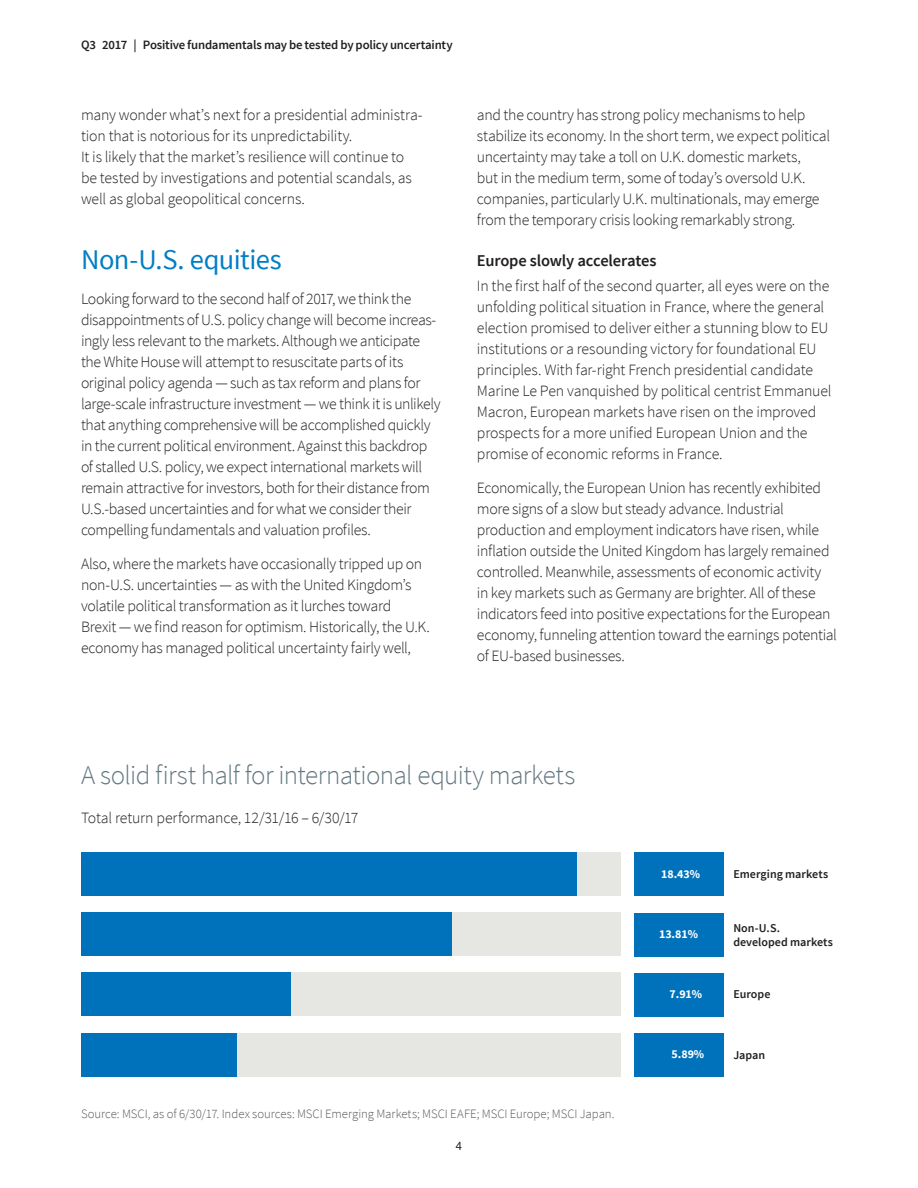
<style>
.page{position:relative;width:918px;height:1188px;background:#fff}
.page>*{position:absolute;margin:0;border:0;box-sizing:border-box;transform-origin:0 0}
.Section_head{font:28.5px "Source Sans Pro";letter-spacing:-.02em;color:#007ec5}
.Chart_title{font:300 27px "Source Sans Pro";letter-spacing:-.025em;color:#647882}
.Subhead{font:600 16.5px "Source Sans Pro";letter-spacing:-.015em;color:#231f20}
.Body{font:300 15.75px/21px "Source Sans Pro";letter-spacing:-.02em;color:#231f20}
.Footnote{font:300 12.75px "Source Sans Pro";letter-spacing:-.005em;color:#57585a}
.t1{font:600 12.75px "Source Sans Pro";letter-spacing:-.015em;color:#231f20}
.t2{font:300 12.75px "Source Sans Pro";color:#231f20}
.t3{font:600 12px/13.5px "Source Sans Pro";color:#231f20}
.t4{font:700 12px "Source Sans Pro";letter-spacing:-.005em;color:#fff}
</style>
<div class="page">
<div style="left:81px;top:852px;width:540px;height:43px;background:#e6e6e2"></div>
<div style="left:81px;top:912px;width:540px;height:44px;background:#e6e6e2"></div>
<div style="left:81px;top:972px;width:540px;height:44px;background:#e6e6e2"></div>
<div style="left:81px;top:1033px;width:540px;height:44px;background:#e6e6e2"></div>
<div style="left:81px;top:852px;width:496px;height:43px;background:#0072bc"></div>
<div style="left:81px;top:912px;width:370px;height:44px;background:#0072bc"></div>
<div style="left:81px;top:973px;width:210px;height:43px;background:#0072bc"></div>
<div style="left:81px;top:1033px;width:155px;height:43px;background:#0072bc"></div>
<div style="left:635px;top:853px;width:89px;height:43px;background:#0072bc"></div>
<div style="left:635px;top:913px;width:89px;height:43px;background:#0072bc"></div>
<div style="left:635px;top:973px;width:89px;height:43px;background:#0072bc"></div>
<div style="left:635px;top:1033px;width:89px;height:44px;background:#0072bc"></div>
<p class="t1" style="left:81px;top:37px;width:373px">Q3 2017 | Positive fundamentals may be tested by policy uncertainty</p>
<p class="Body" style="left:81px;top:105px;width:343px">many wonder what’s next for a presidential administra&shy;tion that is notorious for its unpredictability.<br>It is likely that the market’s resilience will continue to be tested by investigations and potential scandals, as well as global geopolitical concerns.</p>
<p class="Section_head" style="left:81px;top:242px;width:202px">Non-U.S. equities</p>
<p class="Body" style="left:81px;top:288px;width:361px">Looking forward to the second half of 2017, we think the disappointments of U.S. policy change will become increas&shy;ingly less relevant to the markets. Although we anticipate the White House will attempt to resuscitate parts of its original policy agenda — such as tax reform and plans for large-scale infrastructure investment — we think it is unlikely that anything comprehensive will be accomplished quickly in the current political environment. Against this backdrop of stalled U.S. policy, we expect international markets will remain attractive for investors, both for their distance from U.S.-based uncertainties and for what we consider their compelling fundamentals and valuation profiles.</p>
<p class="Body" style="left:81px;top:554px;width:350px">Also, where the markets have occasionally tripped up on non-U.S. uncertainties — as with the United Kingdom’s volatile political transformation as it lurches toward Brexit — we find reason for optimism. Historically, the U.K. economy has managed political uncertainty fairly well,</p>
<p class="Body" style="left:477px;top:105px;width:355px">and the country has strong policy mechanisms to help stabilize its economy. In the short term, we expect political uncertainty may take a toll on U.K. domestic markets,<br>but in the medium term, some of today’s oversold U.K. companies, particularly U.K. multinationals, may emerge from the temporary crisis looking remarkably strong.</p>
<p class="Subhead" style="left:477px;top:251px;width:181px">Europe slowly accelerates</p>
<p class="Body" style="left:477px;top:275px;width:356px">In the first half of the second quarter, all eyes were on the unfolding political situation in France, where the general election promised to deliver either a stunning blow to EU institutions or a resounding victory for foundational EU principles. With far-right French presidential candidate Marine Le Pen vanquished by political centrist Emmanuel Macron, European markets have risen on the improved prospects for a more unified European Union and the promise of economic reforms in France.</p>
<p class="Body" style="left:477px;top:477px;width:362px">Economically, the European Union has recently exhibited more signs of a slow but steady advance. Industrial production and employment indicators have risen, while inflation outside the United Kingdom has largely remained controlled. Meanwhile, assessments of economic activity<br>in key markets such as Germany are brighter. All of these indicators feed into positive expectations for the European economy, funneling attention toward the earnings potential of EU-based businesses.</p>
<p class="Chart_title" style="left:81px;top:758px;width:496px">A solid first half for international equity markets</p>
<p class="Body" style="left:81px;top:807px;width:279px">Total return performance, 12/31/16 – 6/30/17</p>
<p class="Footnote" style="left:81px;top:1106px;width:535px">Source: MSCI, as of 6/30/17. Index sources: MSCI Emerging Markets; MSCI EAFE; MSCI Europe; MSCI Japan.</p>
<p class="t2" style="left:456px;top:1138px;width:8px">4</p>
<p class="t4" style="left:661px;top:866px;width:40px">18.43%</p>
<p class="t3" style="left:733px;top:867px;width:96px">Emerging markets</p>
<p class="t4" style="left:659px;top:927px;width:40px">13.81%</p>
<p class="t4" style="left:670px;top:987px;width:34px">7.91%</p>
<p class="t4" style="left:672px;top:1047px;width:34px">5.89%</p>
<p class="t3" style="left:733px;top:922px;width:101px">Non-U.S. developed markets</p>
<p class="t3" style="left:733px;top:988px;width:39px">Europe</p>
<p class="t3" style="left:733px;top:1048px;width:33px">Japan</p>
</div>
